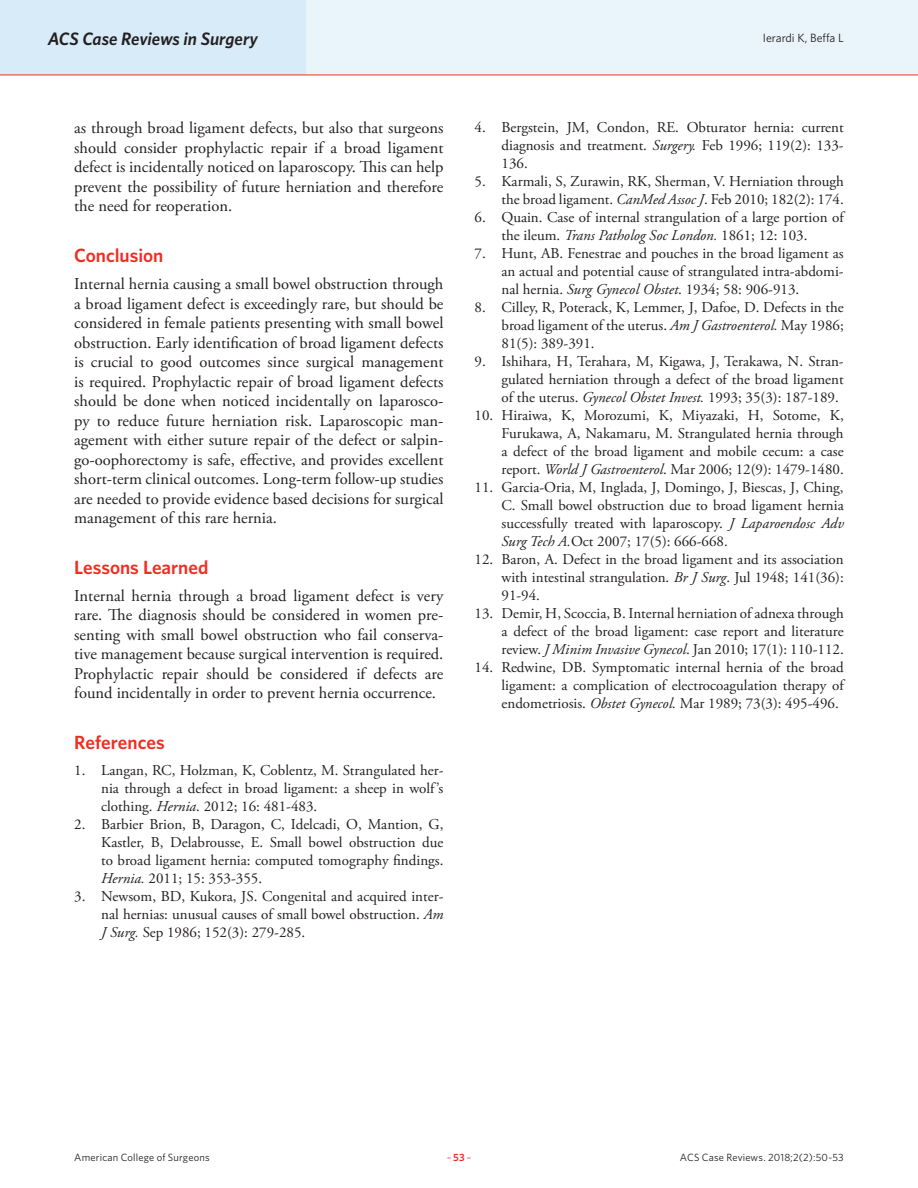
<style>
.page{position:relative;width:918px;height:1188px;background:#fff}
.page>*{position:absolute;margin:0;border:0;box-sizing:border-box;transform-origin:0 0}
.Article_Subhead{font:600 19.2px "Whitney";color:#ee2e22}
.t1{font:italic 600 18px "Whitney";letter-spacing:-.005em;color:#231f20}
.Article_Body_no_inde{font:16.5px/19.5px "Adobe Garamond Pro";color:#231f20;text-align:justify}
.t2{font:15px/18px "Adobe Garamond Pro";color:#231f20;text-align:justify}
.t3{font:12px "Whitney";color:#231f20}
.t4{font:10.5px "Whitney";letter-spacing:.02em;color:#231f20}
.t5{font:10.5px "Whitney";color:#ee2e22}
.s1{font-style:italic}
.s2{font-weight:600}
</style>
<div class="page">
<div style="left:0;top:0;width:918px;height:75px;background:#eaf5fb"></div>
<div style="left:0;top:0;width:306px;height:75px;background:#d7ebf8"></div>
<hr style="left:0;top:75px;width:918px;height:1px;background:#ee2e22">
<p class="t1" style="left:48px;top:26px;width:212px">ACS Case Reviews in Surgery</p>
<p class="t3" style="left:763px;top:30px;width:82px">Ierardi K, Beffa L</p>
<p class="Article_Body_no_inde" style="left:74px;top:119px;width:371px">as through broad ligament defects, but also that surgeons should consider prophylactic repair if a broad ligament defect is incidentally noticed on laparoscopy. This can help prevent the possibility of future herniation and therefore the need for reoperation.</p>
<p class="Article_Subhead" style="left:74px;top:243px;width:91px">Conclusion</p>
<p class="Article_Body_no_inde" style="left:74px;top:275px;width:371px">Internal hernia causing a small bowel obstruction through a broad ligament defect is exceedingly rare, but should be considered in female patients presenting with small bowel obstruction. Early identification of broad ligament defects is crucial to good outcomes since surgical management is required. Prophylactic repair of broad ligament defects should be done when noticed incidentally on laparosco&shy;py to reduce future herniation risk. Laparoscopic man&shy;agement with either suture repair of the defect or salpin&shy;go-oophorectomy is safe, effective, and provides excellent short-term clinical outcomes. Long-term follow-up studies are needed to provide evidence based decisions for surgical management of this rare hernia.</p>
<p class="Article_Subhead" style="left:74px;top:554px;width:136px">Lessons Learned</p>
<p class="Article_Body_no_inde" style="left:74px;top:587px;width:371px">Internal hernia through a broad ligament defect is very rare. The diagnosis should be considered in women pre&shy;senting with small bowel obstruction who fail conserva&shy;tive management because surgical intervention is required.<br>Prophylactic repair should be considered if defects are found incidentally in order to prevent hernia occurrence.</p>
<p class="Article_Subhead" style="left:74px;top:730px;width:92px">References</p>
<p class="t2" style="left:101px;top:762px;width:344px;text-indent:-27px">1. Langan, RC, Holzman, K, Coblentz, M. Strangulated her&shy;nia through a defect in broad ligament: a sheep in wolf’s clothing. <span class="s1">Hernia</span>. 2012; 16: 481-483.</p>
<p class="t2" style="left:101px;top:816px;width:344px;text-indent:-27px">2. Barbier Brion, B, Daragon, C, Idelcadi, O, Mantion, G, Kastler, B, Delabrousse, E. Small bowel obstruction due to broad ligament hernia: computed tomography findings.<br><span class="s1">Hernia.</span> 2011; 15: 353-355.</p>
<p class="t2" style="left:101px;top:888px;width:344px;text-indent:-27px">3. Newsom, BD, Kukora, JS. Congenital and acquired inter&shy;nal hernias: unusual causes of small bowel obstruction. <span class="s1">Am J Surg.</span> Sep 1986; 152(3): 279-285.</p>
<p class="t2" style="left:502px;top:119px;width:344px;text-indent:-27px">4. Bergstein, JM, Condon, RE. Obturator hernia: current diagnosis and treatment. <span class="s1">Surgery.</span> Feb 1996; 119(2): 133- 136.</p>
<p class="t2" style="left:475px;top:173px;width:371px;text-align:right">5. Karmali, S, Zurawin, RK, Sherman, V. Herniation through the broad ligament. <span class="s1">CanMed Assoc J</span>. Feb 2010; 182(2): 174.</p>
<p class="t2" style="left:502px;top:209px;width:344px;text-indent:-27px">6. Quain. Case of internal strangulation of a large portion of the ileum. <span class="s1">Trans Patholog Soc London.</span> 1861; 12: 103.</p>
<p class="t2" style="left:502px;top:245px;width:344px;text-indent:-27px">7. Hunt, AB. Fenestrae and pouches in the broad ligament as an actual and potential cause of strangulated intra-abdomi&shy;nal hernia. <span class="s1">Surg Gynecol Obstet</span>. 1934; 58: 906-913.</p>
<p class="t2" style="left:502px;top:299px;width:344px;text-indent:-27px">8. Cilley, R, Poterack, K, Lemmer, J, Dafoe, D. Defects in the broad ligament of the uterus. <span class="s1">Am J Gastroenterol.</span> May 1986; 81(5): 389-391.</p>
<p class="t2" style="left:502px;top:353px;width:344px;text-indent:-27px">9. Ishihara, H, Terahara, M, Kigawa, J, Terakawa, N. Stran&shy;gulated herniation through a defect of the broad ligament of the uterus. <span class="s1">Gynecol Obstet Invest.</span> 1993; 35(3): 187-189.</p>
<p class="t2" style="left:502px;top:407px;width:344px;text-indent:-27px">10. Hiraiwa, K, Morozumi, K, Miyazaki, H, Sotome, K, Furukawa, A, Nakamaru, M. Strangulated hernia through a defect of the broad ligament and mobile cecum: a case report. <span class="s1">World J Gastroenterol</span>. Mar 2006; 12(9): 1479-1480.</p>
<p class="t2" style="left:502px;top:479px;width:344px;text-indent:-27px">11. Garcia-Oria, M, Inglada, J, Domingo, J, Biescas, J, Ching, C. Small bowel obstruction due to broad ligament hernia successfully treated with laparoscopy. <span class="s1">J Laparoendosc Adv Surg Tech A.</span>Oct 2007; 17(5): 666-668.</p>
<p class="t2" style="left:502px;top:551px;width:344px;text-indent:-27px">12. Baron, A. Defect in the broad ligament and its association with intestinal strangulation. <span class="s1">Br J Surg</span>. Jul 1948; 141(36):<br>91-94.</p>
<p class="t2" style="left:502px;top:605px;width:344px;text-indent:-27px">13. Demir, H, Scoccia, B. Internal herniation of adnexa through a defect of the broad ligament: case report and literature review. <span class="s1">J Minim Invasive Gynecol</span>. Jan 2010; 17(1): 110-112.</p>
<p class="t2" style="left:502px;top:659px;width:344px;text-indent:-27px">14. Redwine, DB. Symptomatic internal hernia of the broad ligament: a complication of electrocoagulation therapy of endometriosis. <span class="s1">Obstet Gynecol.</span> Mar 1989; 73(3): 495-496.</p>
<p class="t4" style="left:74px;top:1150px;width:137px">American College of Surgeons</p>
<p class="t5" style="left:447px;top:1150px;width:26px">–<span class="s2">53</span>–</p>
<p class="t4" style="left:680px;top:1150px;width:165px">ACS Case Reviews. 2018;2(2):50-53</p>
</div>
